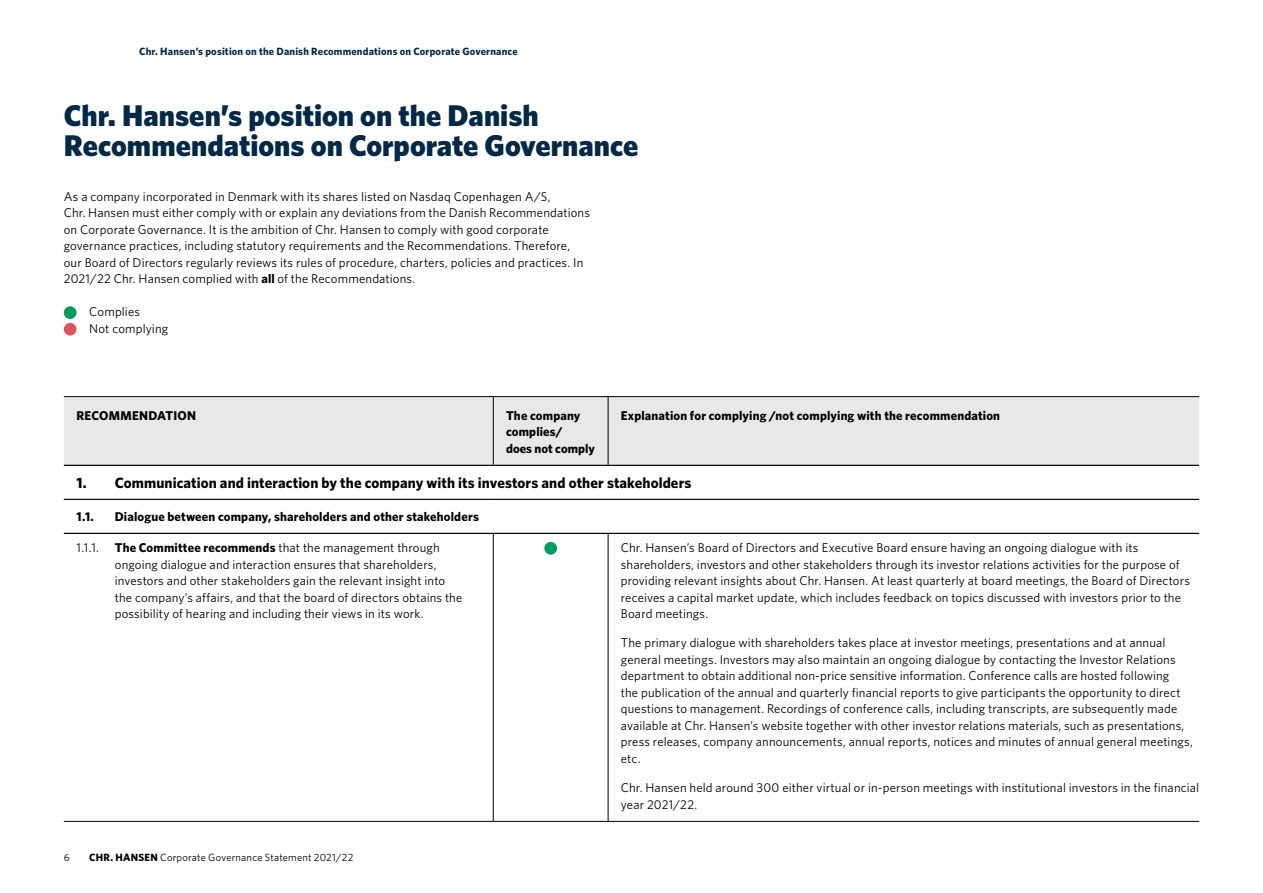
<style>
.page{position:relative;width:1263px;height:893px;background:#fff}
.page>*{position:absolute;margin:0;border:0;box-sizing:border-box;transform-origin:0 0}
.t1{font:900 30px/30px "Whitney";color:#042947}
.t2{font:700 15px "Whitney";letter-spacing:.005em;color:#000}
.t3{font:12.75px/16.5px "Whitney";letter-spacing:.01em;color:#000}
.t4{font:700 12.75px/16.5px "Whitney";letter-spacing:.015em;color:#000}
.t5{font:700 10.5px "Whitney";letter-spacing:.02em;color:#042947}
.t6{font:10.5px "Whitney";letter-spacing:.02em;color:#000}
.s1{font-weight:700}
</style>
<div class="page">
<div style="left:64px;top:306px;width:13px;height:13px;background:#009c5e;border-radius:50%"></div>
<div style="left:64px;top:323px;width:13px;height:13px;background:#de5562;border-radius:50%"></div>
<div style="left:64px;top:397px;width:1135px;height:68px;background:#e8e8e8"></div>
<hr style="left:64px;top:465px;width:429px;height:1px;background:#000">
<hr style="left:493px;top:465px;width:115px;height:1px;background:#000">
<hr style="left:608px;top:465px;width:591px;height:1px;background:#000">
<hr style="left:64px;top:499px;width:429px;height:1px;background:#000">
<hr style="left:493px;top:499px;width:115px;height:1px;background:#000">
<hr style="left:608px;top:499px;width:591px;height:1px;background:#000">
<hr style="left:493px;top:397px;width:1px;height:68px;background:#000">
<hr style="left:608px;top:397px;width:1px;height:68px;background:#000">
<hr style="left:64px;top:396px;width:429px;height:1px;background:#000">
<hr style="left:493px;top:396px;width:115px;height:1px;background:#000">
<hr style="left:608px;top:396px;width:591px;height:1px;background:#000">
<hr style="left:64px;top:533px;width:429px;height:1px;background:#000">
<hr style="left:493px;top:533px;width:115px;height:1px;background:#000">
<hr style="left:608px;top:533px;width:591px;height:1px;background:#000">
<hr style="left:493px;top:534px;width:1px;height:287px;background:#000">
<hr style="left:608px;top:534px;width:1px;height:287px;background:#000">
<hr style="left:64px;top:821px;width:429px;height:1px;background:#000">
<hr style="left:493px;top:821px;width:115px;height:1px;background:#000">
<hr style="left:608px;top:821px;width:591px;height:1px;background:#000">
<div style="left:544px;top:542px;width:13px;height:13px;background:#009c5e;border-radius:50%"></div>
<p class="t5" style="left:139px;top:44px;width:380px">Chr. Hansen’s position on the Danish Recommendations on Corporate Governance</p>
<h1 class="t1" style="left:64px;top:100px;width:576px">Chr. Hansen’s position on the Danish<br>Recommendations on Corporate Governance</h1>
<p class="t3" style="left:64px;top:188px;width:528px">As a company incorporated in Denmark with its shares listed on Nasdaq Copenhagen A/S,<br>Chr. Hansen must either comply with or explain any deviations from the Danish Recommendations on Corporate Governance. It is the ambition of Chr. Hansen to comply with good corporate governance practices, including statutory requirements and the Recommendations. Therefore, our Board of Directors regularly reviews its rules of procedure, charters, policies and practices. In 2021/22 Chr. Hansen complied with <span class="s1">all</span> of the Recommendations.</p>
<p class="t3" style="left:89px;top:303px;width:80px">Complies<br>Not complying</p>
<p class="t4" style="left:77px;top:407px;width:121px">RECOMMENDATION</p>
<p class="t4" style="left:506px;top:407px;width:90px">The company complies/<br>does not comply</p>
<p class="t4" style="left:621px;top:407px;width:381px">Explanation for complying /not complying with the recommendation</p>
<p class="t2" style="left:77px;top:473px;width:616px">1. Communication and interaction by the company with its investors and other stakeholders</p>
<p class="t4" style="left:77px;top:508px;width:19px">1.1.</p>
<p class="t4" style="left:115px;top:508px;width:366px">Dialogue between company, shareholders and other stakeholders</p>
<p class="t3" style="left:115px;top:539px;width:349px;text-indent:-38px">1.1.1. <span class="s1">The Committee recommends</span> that the management through ongoing dialogue and interaction ensures that shareholders, investors and other stakeholders gain the relevant insight into the company’s affairs, and that the board of directors obtains the possibility of hearing and including their views in its work.</p>
<p class="t3" style="left:621px;top:539px;width:570px">Chr. Hansen’s Board of Directors and Executive Board ensure having an ongoing dialogue with its shareholders, investors and other stakeholders through its investor relations activities for the purpose of providing relevant insights about Chr. Hansen. At least quarterly at board meetings, the Board of Directors receives a capital market update, which includes feedback on topics discussed with investors prior to the Board meetings.</p>
<p class="t3" style="left:621px;top:634px;width:573px">The primary dialogue with shareholders takes place at investor meetings, presentations and at annual general meetings. Investors may also maintain an ongoing dialogue by contacting the Investor Relations department to obtain additional non-price sensitive information. Conference calls are hosted following<br>the publication of the annual and quarterly financial reports to give participants the opportunity to direct questions to management. Recordings of conference calls, including transcripts, are subsequently made available at Chr. Hansen’s website together with other investor relations materials, such as presentations, press releases, company announcements, annual reports, notices and minutes of annual general meetings, etc.</p>
<p class="t3" style="left:621px;top:779px;width:580px">Chr. Hansen held around 300 either virtual or in-person meetings with institutional investors in the financial year 2021/22.</p>
<p class="t6" style="left:64px;top:850px;width:7px">6</p>
<p class="t6" style="left:89px;top:850px;width:266px"><span class="s1">CHR. HANSEN</span> Corporate Governance Statement 2021/22</p>
</div>
